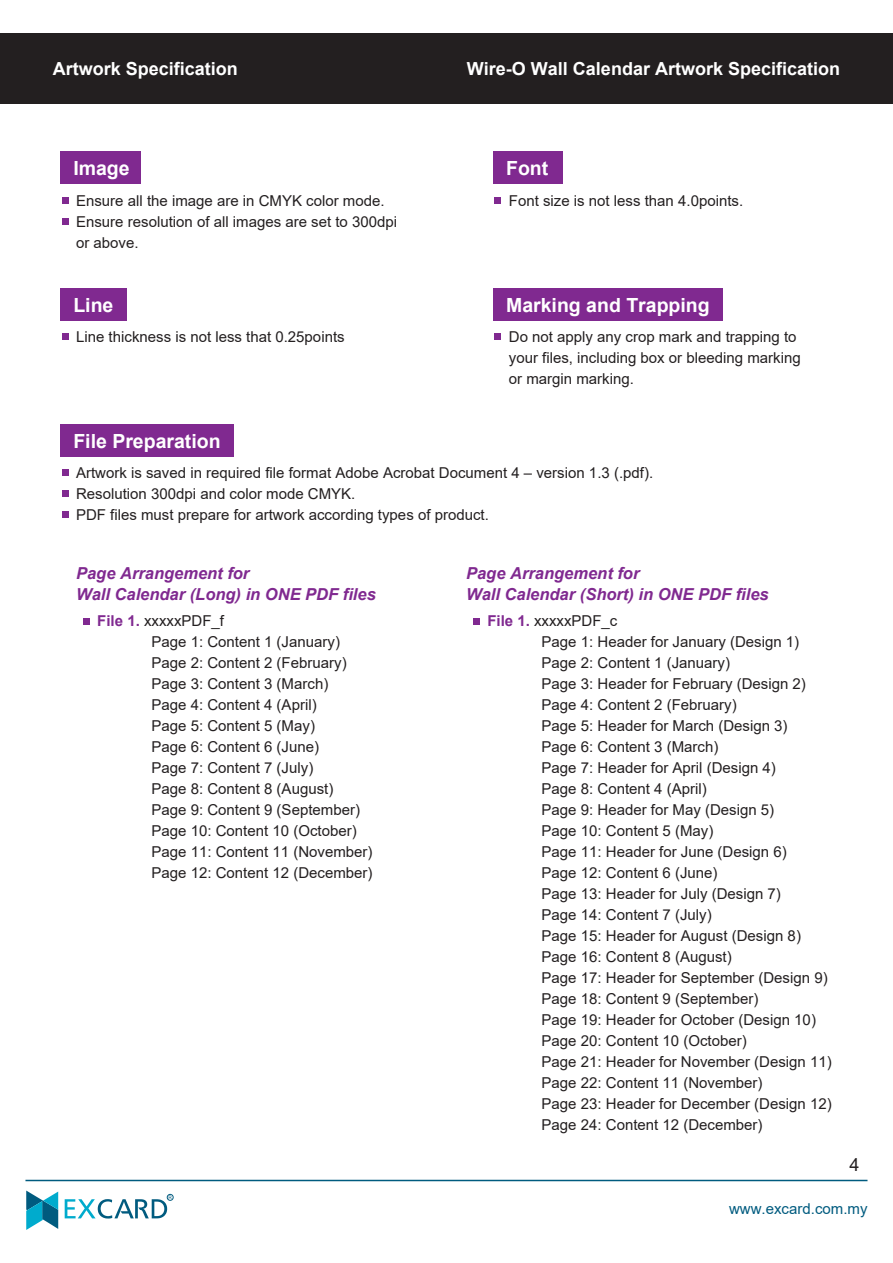
<style>
.page{position:relative;width:893px;height:1263px;background:#fff}
.page>*{position:absolute;margin:0;border:0;box-sizing:border-box;transform-origin:0 0}
.t1{font:700 19.5px "Arial";color:#fff}
.t2{font:700 18px "Arial";color:#fff}
.t3{font:18px "Arial";color:#231f20}
.t4{font:italic 700 16.5px/21px "Arial";color:#802990}
.t5{font:15px/21px "Arial";color:#231f20}
.t6{font:15px "Arial";color:#005b7f}
.t7{font:4.8px "Arial";color:#005b7f}
.s1{font-weight:700;color:#802990}
</style>
<div class="page">
<div style="left:60px;top:151px;width:81px;height:33px;background:#802990"></div>
<svg style="left:62px;top:197px;width:6px;height:6px"></svg>
<svg style="left:62px;top:218px;width:6px;height:6px"></svg>
<div style="left:493px;top:288px;width:229px;height:33px;background:#802990"></div>
<svg style="left:495px;top:334px;width:6px;height:6px"></svg>
<div style="left:493px;top:151px;width:69px;height:33px;background:#802990"></div>
<svg style="left:495px;top:197px;width:6px;height:6px"></svg>
<div style="left:60px;top:288px;width:67px;height:33px;background:#802990"></div>
<svg style="left:62px;top:334px;width:6px;height:6px"></svg>
<div style="left:60px;top:424px;width:174px;height:32px;background:#802990"></div>
<svg style="left:62px;top:469px;width:6px;height:6px"></svg>
<div style="left:83px;top:618px;width:7px;height:6px;background:#802990"></div>
<svg style="left:62px;top:490px;width:6px;height:6px"></svg>
<svg style="left:62px;top:511px;width:6px;height:6px"></svg>
<div style="left:473px;top:618px;width:7px;height:6px;background:#802990"></div>
<svg style="left:26px;top:1190px;width:32px;height:40px"></svg>
<svg style="left:65px;top:1194px;width:108px;height:24px"></svg>
<hr style="left:25px;top:1180px;width:842px;height:1px;background:#005b7f">
<div style="left:0;top:33px;width:893px;height:71px;background:#231f20"></div>
<p class="t2" style="left:53px;top:56px;width:187px">Artwork Specification</p>
<p class="t2" style="left:467px;top:56px;width:375px">Wire-O Wall Calendar Artwork Specification</p>
<h1 class="t1" style="left:73px;top:155px;width:58px">Image</h1>
<p class="t5" style="left:76px;top:190px;width:323px">Ensure all the image are in CMYK color mode.<br>Ensure resolution of all images are set to 300dpi or above.</p>
<h1 class="t1" style="left:73px;top:291px;width:42px">Line</h1>
<p class="t5" style="left:76px;top:327px;width:270px">Line thickness is not less that 0.25points</p>
<h1 class="t1" style="left:506px;top:155px;width:44px">Font</h1>
<p class="t5" style="left:509px;top:190px;width:236px">Font size is not less than 4.0points.</p>
<h1 class="t1" style="left:506px;top:291px;width:205px">Marking and Trapping</h1>
<p class="t5" style="left:509px;top:327px;width:293px">Do not apply any crop mark and trapping to your files, including box or bleeding marking or margin marking.</p>
<h1 class="t1" style="left:73px;top:427px;width:149px">File Preparation</h1>
<p class="t5" style="left:76px;top:462px;width:579px">Artwork is saved in required file format Adobe Acrobat Document 4 – version 1.3 (.pdf).<br>Resolution 300dpi and color mode CMYK.<br>PDF files must prepare for artwork according types of product.</p>
<p class="t4" style="left:76px;top:563px;width:301px">Page Arrangement for<br>Wall Calendar (Long) in ONE PDF files</p>
<p class="t5" style="left:152px;top:610px;width:222px;text-indent:-54px"><span class="s1">File 1.</span> xxxxxPDF_f<br>Page 1: Content 1 (January)<br>Page 2: Content 2 (February)<br>Page 3: Content 3 (March)<br>Page 4: Content 4 (April)<br>Page 5: Content 5 (May)<br>Page 6: Content 6 (June)<br>Page 7: Content 7 (July)<br>Page 8: Content 8 (August)<br>Page 9: Content 9 (September)<br>Page 10: Content 10 (October)<br>Page 11: Content 11 (November)<br>Page 12: Content 12 (December)</p>
<p class="t7" style="left:169px;top:1194px;width:5px">R</p>
<p class="t4" style="left:466px;top:563px;width:304px">Page Arrangement for<br>Wall Calendar (Short) in ONE PDF files</p>
<p class="t5" style="left:542px;top:631px;width:292px">Page 1: Header for January (Design 1)<br>Page 2: Content 1 (January)<br>Page 3: Header for February (Design 2)<br>Page 4: Content 2 (February)<br>Page 5: Header for March (Design 3)<br>Page 6: Content 3 (March)<br>Page 7: Header for April (Design 4)<br>Page 8: Content 4 (April)<br>Page 9: Header for May (Design 5)<br>Page 10: Content 5 (May)<br>Page 11: Header for June (Design 6)<br>Page 12: Content 6 (June)<br>Page 13: Header for July (Design 7)<br>Page 14: Content 7 (July)<br>Page 15: Header for August (Design 8)<br>Page 16: Content 8 (August)<br>Page 17: Header for September (Design 9)<br>Page 18: Content 9 (September)<br>Page 19: Header for October (Design 10)<br>Page 20: Content 10 (October)<br>Page 21: Header for November (Design 11)<br>Page 22: Content 11 (November)<br>Page 23: Header for December (Design 12)<br>Page 24: Content 12 (December)</p>
<p class="t5" style="left:487px;top:610px;width:132px"><span class="s1">File 1.</span> xxxxxPDF_c</p>
<p class="t3" style="left:849px;top:1152px;width:12px">4</p>
<p class="t6" style="left:729px;top:1198px;width:140px">www.excard.com.my</p>
</div>
